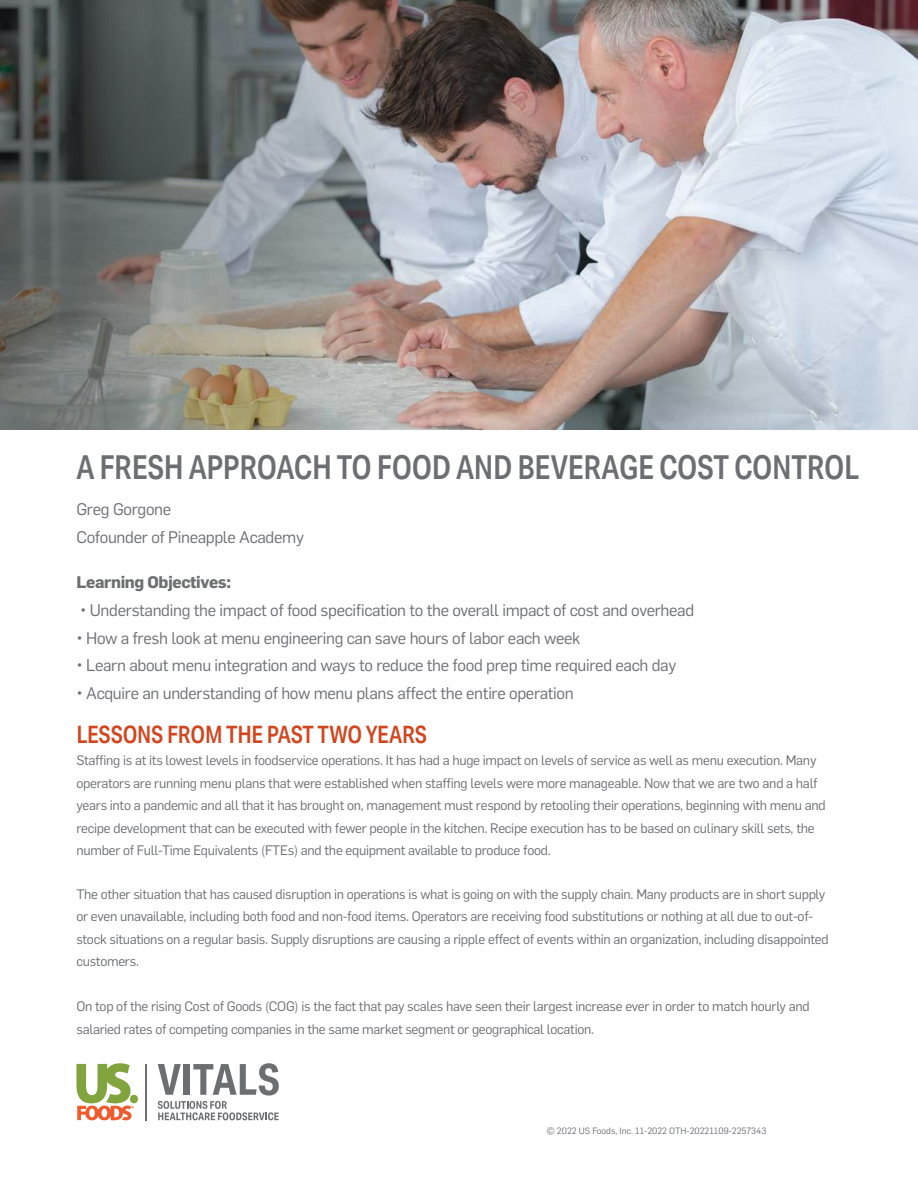
<style>
.page{position:relative;width:918px;height:1188px;background:#fff}
.page>*{position:absolute;margin:0;border:0;box-sizing:border-box;transform-origin:0 0}
.t1{font:500 33px "Aktiv Grotesk Cd";letter-spacing:-.01em;color:#6d6e71}
.t2{font:500 24px "Aktiv Grotesk Cd";letter-spacing:-.01em;color:#d1461f}
.t3{font:16.5px/27.8px "Flama";letter-spacing:-.02em;color:#6d6e71}
.t4{font:700 16.5px "Flama";letter-spacing:-.02em;color:#6d6e71}
.t5{font:13.5px/22.5px "Flama";letter-spacing:-.02em;color:#6d6e71}
.t6{font:9px "Flama";color:#6d6e71}
</style>
<div class="page">
<img style="left:463px;top:0;width:455px;height:430px">
<img style="left:0;top:0;width:463px;height:430px">
<hr style="left:145px;top:1064px;width:2px;height:56px;background:#6d6f70">
<div style="left:130px;top:1095px;width:8px;height:8px;background:#82a43e;border-radius:50%"></div>
<svg style="left:76px;top:1063px;width:58px;height:57px"></svg>
<svg style="left:158px;top:1063px;width:121px;height:57px"></svg>
<h1 class="t1" style="left:76px;top:447px;width:784px">A FRESH APPROACH TO FOOD AND BEVERAGE COST CONTROL</h1>
<p class="t3" style="left:76px;top:495px;width:229px">Greg Gorgone<br>Cofounder of Pineapple Academy</p>
<p class="t4" style="left:76px;top:570px;width:156px">Learning Objectives:</p>
<p class="t3" style="left:80px;top:595px;width:616px">• Understanding the impact of food specification to the overall impact of cost and overhead</p>
<p class="t3" style="left:76px;top:623px;width:505px">• How a fresh look at menu engineering can save hours of labor each week</p>
<p class="t3" style="left:76px;top:651px;width:601px">• Learn about menu integration and ways to reduce the food prep time required each day</p>
<p class="t3" style="left:76px;top:678px;width:499px">• Acquire an understanding of how menu plans affect the entire operation</p>
<h2 class="t2" style="left:76px;top:720px;width:352px">LESSONS FROM THE PAST TWO YEARS</h2>
<p class="t5" style="left:76px;top:749px;width:751px">Staffing is at its lowest levels in foodservice operations. It has had a huge impact on levels of service as well as menu execution. Many operators are running menu plans that were established when staffing levels were more manageable. Now that we are two and a half years into a pandemic and all that it has brought on, management must respond by retooling their operations, beginning with menu and recipe development that can be executed with fewer people in the kitchen. Recipe execution has to be based on culinary skill sets, the number of Full-Time Equivalents (FTEs) and the equipment available to produce food.</p>
<p class="t5" style="left:76px;top:882px;width:754px">The other situation that has caused disruption in operations is what is going on with the supply chain. Many products are in short supply or even unavailable, including both food and non-food items. Operators are receiving food substitutions or nothing at all due to out-of&shy;stock situations on a regular basis. Supply disruptions are causing a ripple effect of events within an organization, including disappointed customers.</p>
<p class="t5" style="left:76px;top:995px;width:735px">On top of the rising Cost of Goods (COG) is the fact that pay scales have seen their largest increase ever in order to match hourly and salaried rates of competing companies in the same market segment or geographical location.</p>
<p class="t6" style="left:546px;top:1125px;width:221px">© 2022 US Foods, Inc. 11-2022 OTH-20221109-2257343</p>
</div>
